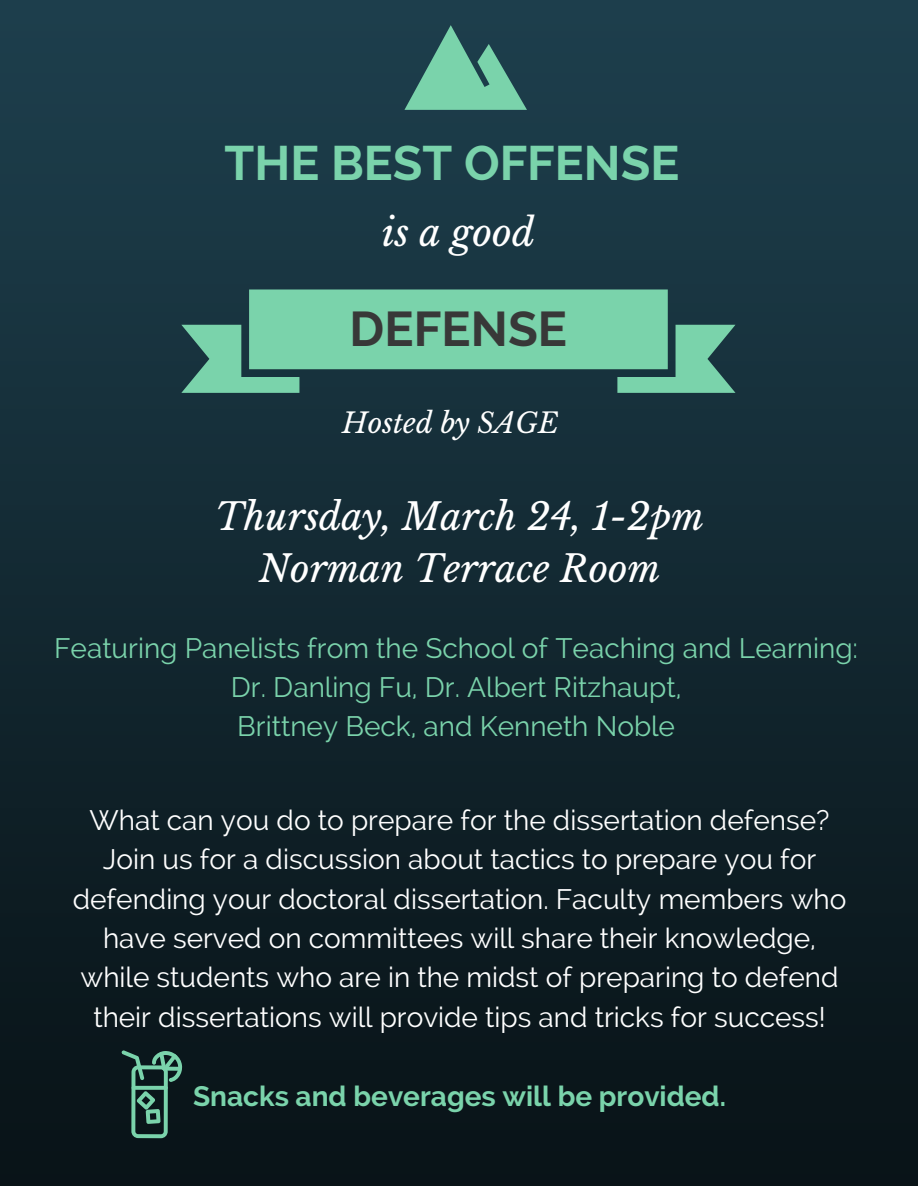
<style>
.page{position:relative;width:918px;height:1187px;background:#fff}
.page>*{position:absolute;margin:0;border:0;box-sizing:border-box;transform-origin:0 0}
.t1{font:700 48.6px "Raleway";color:#383838}
.t2{font:700 48.3px "Raleway";color:#7ad3ab}
.t3{font:italic 37.8px "Libre Baskerville";color:#fff}
.t4{font:italic 37.35px/51.8px "Libre Baskerville";color:#fff;text-align:center}
.t5{font:28.05px/39.3px "Raleway";color:#fff;text-align:center}
.t6{font:28.05px/39.3px "Raleway";color:#7ad3ab;text-align:center}
.t7{font:700 28.05px "Raleway";color:#7ad3ab}
.t8{font:italic 28.05px "Libre Baskerville";color:#fff}
</style>
<div class="page">
<img style="left:0;top:0;width:918px;height:1185px">
<svg style="left:181px;top:289px;width:555px;height:104px"></svg>
<svg style="left:404px;top:25px;width:123px;height:85px"></svg>
<svg style="left:122px;top:1050px;width:60px;height:88px"></svg>
<h2 class="t2" style="left:225px;top:135px;width:456px">THE BEST OFFENSE</h2>
<h3 class="t3" style="left:382px;top:209px;width:154px">is a good</h3>
<h1 class="t1" style="left:350px;top:300px;width:219px">DEFENSE</h1>
<p class="t8" style="left:342px;top:405px;width:218px">Hosted by SAGE</p>
<h3 class="t4" style="left:215px;top:491px;width:490px">Thursday, March 24, 1-2pm<br>Norman Terrace Room</h3>
<p class="t6" style="left:54px;top:628px;width:805px">Featuring Panelists from the School of Teaching and Learning:<br>Dr. Danling Fu, Dr. Albert Ritzhaupt,<br>Brittney Beck, and Kenneth Noble</p>
<p class="t5" style="left:73px;top:800px;width:775px">What can you do to prepare for the dissertation defense?<br>Join us for a discussion about tactics to prepare you for defending your doctoral dissertation. Faculty members who have served on committees will share their knowledge, while students who are in the midst of preparing to defend their dissertations will provide tips and tricks for success!</p>
<p class="t7" style="left:193px;top:1079px;width:535px">Snacks and beverages will be provided.</p>
</div>
